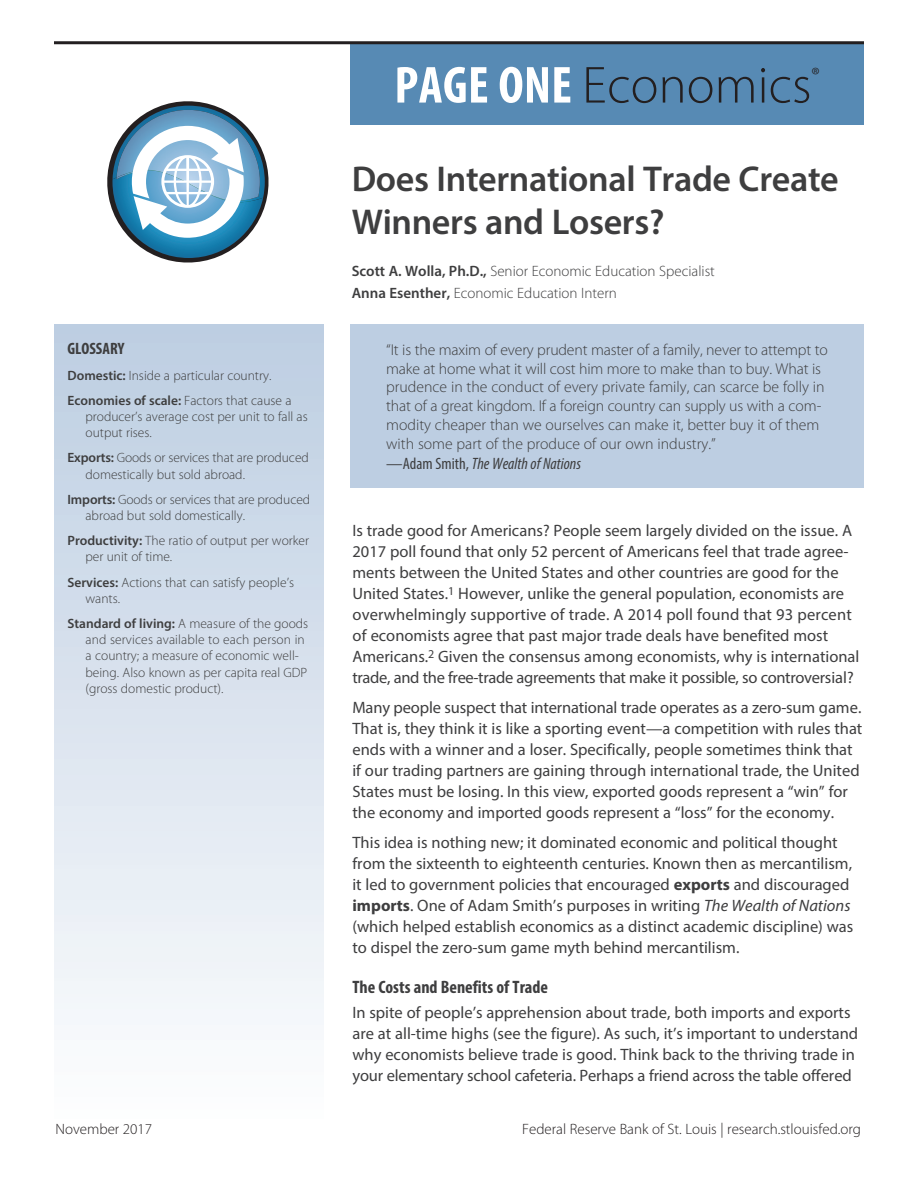
<style>
.page{position:relative;width:918px;height:1188px;background:#fff}
.page>*{position:absolute;margin:0;border:0;box-sizing:border-box;transform-origin:0 0}
.t1{font:300 52.5px "Myriad Pro";color:#231f20}
.Text{font:600 36px/43.2px "Myriad Pro";letter-spacing:-.01em;color:#3e3e3f}
.t2{font:300 21px "Myriad Pro";color:#231f20}
.Section_Head_NEW{font:700 condensed 18px "Myriad Pro";color:#3e3e3f}
.Text-2{font:16.5px/21px "Myriad Pro";color:#3e3e3f}
.Text-3{font:italic condensed 16.5px "Myriad Pro";color:#3e3e3f}
.Text-4{font:700 condensed 16.5px "Myriad Pro";color:#3e3e3f}
.Text-5{font:300 15.75px/18.9px "Myriad Pro";color:#3e3e3f}
.Text-6{font:300 15px "Myriad Pro";color:#3e3e3f}
.t3{font:300 15px "Myriad Pro";color:#231f20}
.Glossary_Terms{font:300 13.5px/16.2px "Myriad Pro";color:#3e3e3f}
.s1{font-weight:700;font-stretch:condensed;color:#fff}
.s2{font-weight:600}
.s3{font-style:normal}
.s4{font-weight:700}
.s5{font-style:italic}
</style>
<div class="page">
<div style="left:54px;top:324px;width:270px;height:797px;background:linear-gradient(to bottom,#bccde1,#fdfdfe)"></div>
<div style="left:350px;top:44px;width:514px;height:80px;background:#578ab4"></div>
<hr style="left:54px;top:41px;width:810px;height:3px;background:#231f20">
<div style="left:350px;top:324px;width:514px;height:164px;background:#bdcee2"></div>
<svg style="left:107px;top:101px;width:162px;height:162px"></svg>
<p class="t1" style="left:394px;top:56px;width:419px"><span class="s1">PAGE ONE</span> Economics</p>
<p class="t2" style="left:812px;top:63px;width:10px">®</p>
<p class="Text-4" style="left:68px;top:339px;width:58px">GLOSSARY</p>
<p class="Glossary_Terms" style="left:68px;top:367px;width:205px"><span class="s2">Domestic:</span> Inside a particular country.</p>
<p class="Glossary_Terms" style="left:86px;top:392px;width:224px;text-indent:-18px"><span class="s2">Economies of scale:</span> Factors that cause a producer’s average cost per unit to fall as output rises.</p>
<p class="Glossary_Terms" style="left:86px;top:450px;width:225px;text-indent:-18px"><span class="s2">Exports:</span> Goods or services that are produced domestically but sold abroad.</p>
<p class="Glossary_Terms" style="left:86px;top:491px;width:226px;text-indent:-18px"><span class="s2">Imports:</span> Goods or services that are produced abroad but sold domestically.</p>
<p class="Glossary_Terms" style="left:86px;top:533px;width:225px;text-indent:-18px"><span class="s2">Productivity:</span> The ratio of output per worker per unit of time.</p>
<p class="Glossary_Terms" style="left:86px;top:574px;width:210px;text-indent:-18px"><span class="s2">Services:</span> Actions that can satisfy people’s wants.</p>
<p class="Glossary_Terms" style="left:86px;top:616px;width:224px;text-indent:-18px"><span class="s2">Standard of living:</span> A measure of the goods and services available to each person in a country; a measure of economic well&shy;being. Also known as per capita real GDP (gross domestic product).</p>
<p class="Text" style="left:352px;top:156px;width:489px">Does International Trade Create<br>Winners and Losers?</p>
<p class="Text-6" style="left:352px;top:262px;width:365px"><span class="s2">Scott A. Wolla, Ph.D.,</span> Senior Economic Education Specialist</p>
<p class="Text-6" style="left:352px;top:285px;width:267px"><span class="s2">Anna Esenther,</span> Economic Education Intern</p>
<p class="Text-5" style="left:386px;top:340px;width:443px">“It is the maxim of every prudent master of a family, never to attempt to make at home what it will cost him more to make than to buy. What is prudence in the conduct of every private family, can scarce be folly in that of a great kingdom. If a foreign country can supply us with a com&shy;modity cheaper than we ourselves can make it, better buy it of them with some part of the produce of our own industry.”</p>
<p class="Text-3" style="left:386px;top:454px;width:196px"><span class="s3">—Adam Smith,</span> The Wealth of Nations</p>
<p class="Text-2" style="left:352px;top:520px;width:508px">Is trade good for Americans? People seem largely divided on the issue. A 2017 poll found that only 52 percent of Americans feel that trade agree&shy;ments between the United States and other countries are good for the United States.<sup>1</sup> However, unlike the general population, economists are overwhelmingly supportive of trade. A 2014 poll found that 93 percent of economists agree that past major trade deals have benefited most Americans.<sup>2</sup> Given the consensus among economists, why is international trade, and the free-trade agreements that make it possible, so controversial?</p>
<p class="Text-2" style="left:352px;top:697px;width:511px">Many people suspect that international trade operates as a zero-sum game.<br>That is, they think it is like a sporting event—a competition with rules that ends with a winner and a loser. Specifically, people sometimes think that if our trading partners are gaining through international trade, the United States must be losing. In this view, exported goods represent a “win” for the economy and imported goods represent a “loss” for the economy.</p>
<p class="Text-2" style="left:352px;top:832px;width:503px">This idea is nothing new; it dominated economic and political thought from the sixteenth to eighteenth centuries. Known then as mercantilism, it led to government policies that encouraged <span class="s4">exports</span> and discouraged <span class="s4">imports</span>. One of Adam Smith’s purposes in writing <span class="s5">The Wealth of Nations </span>(which helped establish economics as a distinct academic discipline) was to dispel the zero-sum game myth behind mercantilism.</p>
<p class="Section_Head_NEW" style="left:352px;top:976px;width:197px">The Costs and Benefits of Trade</p>
<p class="Text-2" style="left:352px;top:1002px;width:507px">In spite of people’s apprehension about trade, both imports and exports are at all-time highs (see the figure). As such, it’s important to understand why economists believe trade is good. Think back to the thriving trade in your elementary school cafeteria. Perhaps a friend across the table offered</p>
<p class="t3" style="left:56px;top:1121px;width:98px">November 2017</p>
<p class="t3" style="left:522px;top:1121px;width:340px">Federal Reserve Bank of St. Louis | research.stlouisfed.org</p>
</div>
